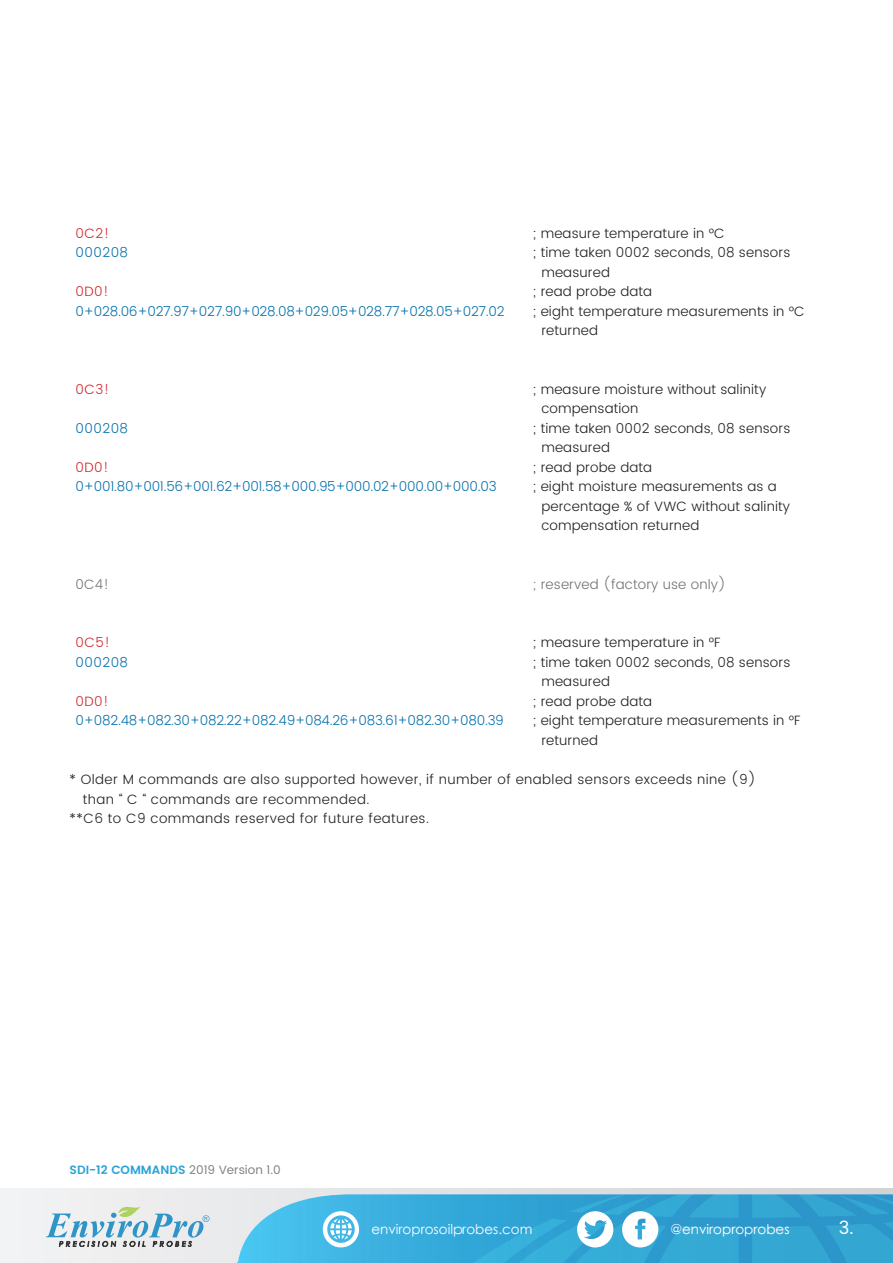
<style>
.page{position:relative;width:893px;height:1263px;background:#fff}
.page>*{position:absolute;margin:0;border:0;box-sizing:border-box;transform-origin:0 0}
.t1{font:18px "Poppins";color:#fff}
.info_text{font:300 13.5px "Poppins";letter-spacing:.01em;color:#231f20}
.info_text-2{font:300 13.5px "Poppins";letter-spacing:-.02em;color:#006fab}
.info_text-3{font:300 13.5px/19.5px "Poppins";letter-spacing:.03em;color:#231f20}
.t2{font:13.5px "Century Gothic";color:#fff}
.info_text-4{font:300 13.5px "Poppins";letter-spacing:.01em;color:#717275}
.info_text-5{font:300 13.5px "Poppins";letter-spacing:.03em;color:#d1232a}
.t3{font:600 12px "Poppins";color:#28a3d7}
.s1{font-weight:400;color:#808285}
</style>
<div class="page">
<div style="left:1px;top:1188px;width:892px;height:75px;background:linear-gradient(to right,#f2f3f4,#d1d2d4)"></div>
<svg style="left:237px;top:1194px;width:515px;height:69px;background:#51b9e2"></svg>
<svg style="left:46px;top:1207px;width:164px;height:40px"></svg>
<svg style="left:323px;top:1211px;width:36px;height:36px"></svg>
<svg style="left:752px;top:1194px;width:141px;height:69px;background:#31a1cf"></svg>
<svg style="left:459px;top:1194px;width:280px;height:69px;background:#44add8"></svg>
<p class="info_text-5" style="left:76px;top:224px;width:35px">0C2!</p>
<p class="info_text-2" style="left:76px;top:243px;width:54px">000208</p>
<p class="info_text-5" style="left:76px;top:282px;width:35px">0D0!</p>
<p class="info_text-2" style="left:76px;top:302px;width:430px">0+028.06+027.97+027.90+028.08+029.05+028.77+028.05+027.02</p>
<p class="info_text-5" style="left:76px;top:380px;width:35px">0C3!</p>
<p class="info_text-2" style="left:76px;top:419px;width:54px">000208</p>
<p class="info_text-5" style="left:76px;top:458px;width:35px">0D0!</p>
<p class="info_text-2" style="left:76px;top:477px;width:422px">0+001.80+001.56+001.62+001.58+000.95+000.02+000.00+000.03</p>
<p class="info_text-4" style="left:76px;top:575px;width:35px">0C4!</p>
<p class="info_text" style="left:533px;top:224px;width:193px">; measure temperature in °C</p>
<p class="info_text" style="left:533px;top:243px;width:259px">; time taken 0002 seconds, 08 sensors</p>
<p class="info_text" style="left:541px;top:263px;width:70px">measured</p>
<p class="info_text" style="left:533px;top:282px;width:121px">; read probe data</p>
<p class="info_text" style="left:533px;top:302px;width:273px">; eight temperature measurements in °C</p>
<p class="info_text" style="left:541px;top:321px;width:58px">returned</p>
<p class="info_text" style="left:533px;top:380px;width:235px">; measure moisture without salinity</p>
<p class="info_text" style="left:541px;top:399px;width:99px">compensation</p>
<p class="info_text" style="left:533px;top:419px;width:259px">; time taken 0002 seconds, 08 sensors</p>
<p class="info_text" style="left:541px;top:438px;width:70px">measured</p>
<p class="info_text" style="left:533px;top:458px;width:121px">; read probe data</p>
<p class="info_text" style="left:533px;top:477px;width:245px">; eight moisture measurements as a</p>
<p class="info_text" style="left:541px;top:497px;width:250px">percentage % of VWC without salinity</p>
<p class="info_text" style="left:541px;top:516px;width:160px">compensation returned</p>
<p class="info_text-4" style="left:533px;top:575px;width:195px">; reserved (factory use only)</p>
<p class="info_text" style="left:533px;top:633px;width:189px">; measure temperature in °F</p>
<p class="info_text" style="left:533px;top:653px;width:259px">; time taken 0002 seconds, 08 sensors</p>
<p class="info_text" style="left:541px;top:672px;width:70px">measured</p>
<p class="info_text" style="left:533px;top:692px;width:121px">; read probe data</p>
<p class="info_text" style="left:533px;top:711px;width:269px">; eight temperature measurements in °F</p>
<p class="info_text" style="left:541px;top:731px;width:58px">returned</p>
<p class="info_text-3" style="left:83px;top:770px;width:674px;text-indent:-13px">* Older M commands are also supported however, if number of enabled sensors exceeds nine (9) than “ C “ commands are recommended.</p>
<p class="info_text-3" style="left:70px;top:809px;width:361px">**C6 to C9 commands reserved for future features.</p>
<p class="info_text-5" style="left:76px;top:633px;width:36px">0C5!</p>
<p class="info_text-2" style="left:76px;top:653px;width:54px">000208</p>
<p class="info_text-5" style="left:76px;top:692px;width:35px">0D0!</p>
<p class="info_text-2" style="left:76px;top:711px;width:430px">0+082.48+082.30+082.22+082.49+084.26+083.61+082.30+080.39</p>
<p class="t3" style="left:70px;top:1161px;width:213px">SDI-12 COMMANDS <span class="s1">2019 Version 1.0</span></p>
<p class="t2" style="left:371px;top:1219px;width:163px">enviroprosoilprobes.com</p>
<p class="t2" style="left:670px;top:1219px;width:121px">@enviroproprobes</p>
<h1 class="t1" style="left:839px;top:1215px;width:16px">3.</h1>
</div>
